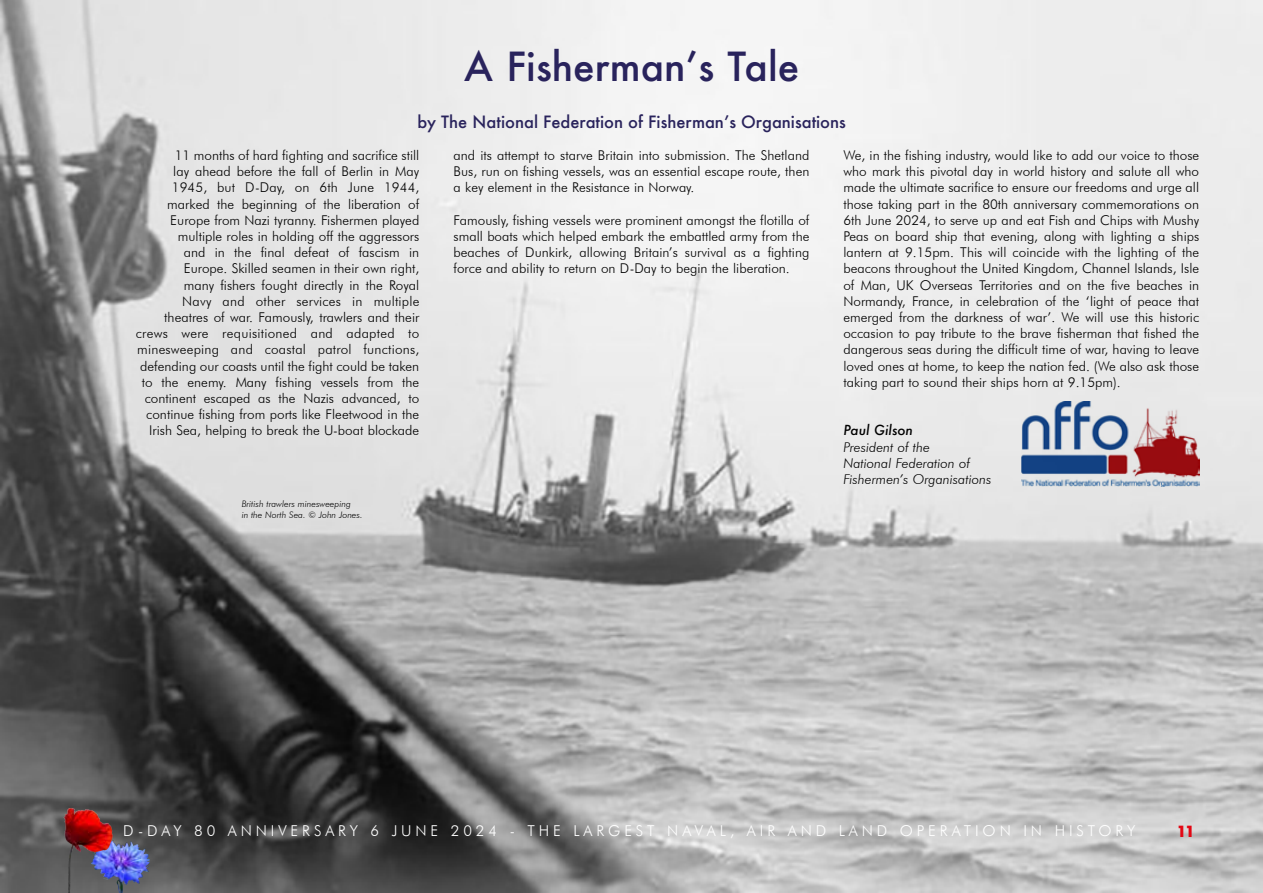
<style>
.page{position:relative;width:1263px;height:893px;background:#fff}
.page>*{position:absolute;margin:0;border:0;box-sizing:border-box;transform-origin:0 0}
.t1{font:500 39px "Futura";color:#29235c}
.t2{font:500 16.5px "Futura";color:#29235c}
.t3{font:300 15px "Futura BT";letter-spacing:.26em;color:#fff}
.t4{font:700 15px "Futura";color:#e30613}
.t5{font:300 13.5px/16.2px "Futura BT";color:#000;text-align:justify}
.t6{font:italic 300 13.5px/16.2px "Futura BT";color:#000}
.t7{font:italic 500 13.5px "Futura";color:#000}
.t8{font:italic 300 9px/10.8px "Futura BT";color:#000}
</style>
<div class="page">
<img style="left:0;top:0;width:1263px;height:892px">
<img style="left:99px;top:840px;width:14px;height:5px">
<img style="left:64px;top:808px;width:8px;height:53px">
<img style="left:1021px;top:402px;width:178px;height:84px">
<h1 class="t1" style="left:464px;top:40px;width:337px">A Fisherman’s Tale</h1>
<p class="t2" style="left:418px;top:110px;width:430px">by The National Federation of Fisherman’s Organisations</p>
<p class="t5" style="left:136px;top:147px;width:285px;text-align:right">11 months of hard fighting and sacrifice still<br>lay ahead before the fall of Berlin in May 1945, but D-Day, on 6th June 1944, marked the beginning of the liberation of Europe from Nazi tyranny. Fishermen played multiple roles in holding off the aggressors<br>and in the final defeat of fascism in<br>Europe. Skilled seamen in their own right,<br>many fishers fought directly in the Royal<br>Navy and other services in multiple theatres of war. Famously, trawlers and their crews were requisitioned and adapted to minesweeping and coastal patrol functions, defending our coasts until the fight could be taken to the enemy. Many fishing vessels from the continent escaped as the Nazis advanced, to continue fishing from ports like Fleetwood in the Irish Sea, helping to break the U-boat blockade</p>
<p class="t5" style="left:454px;top:147px;width:357px">and its attempt to starve Britain into submission. The Shetland Bus, run on fishing vessels, was an essential escape route, then a key element in the Resistance in Norway.</p>
<p class="t5" style="left:454px;top:212px;width:357px">Famously, fishing vessels were prominent amongst the flotilla of small boats which helped embark the embattled army from the beaches of Dunkirk, allowing Britain’s survival as a fighting force and ability to return on D-Day to begin the liberation.</p>
<p class="t8" style="left:242px;top:499px;width:122px">British trawlers minesweeping<br>in the North Sea. © John Jones.</p>
<p class="t5" style="left:843px;top:147px;width:357px">We, in the fishing industry, would like to add our voice to those who mark this pivotal day in world history and salute all who made the ultimate sacrifice to ensure our freedoms and urge all those taking part in the 80th anniversary commemorations on 6th June 2024, to serve up and eat Fish and Chips with Mushy Peas on board ship that evening, along with lighting a ships lantern at 9.15pm. This will coincide with the lighting of the beacons throughout the United Kingdom, Channel Islands, Isle of Man, UK Overseas Territories and on the five beaches in Normandy, France, in celebration of the ‘light of peace that emerged from the darkness of war’. We will use this historic occasion to pay tribute to the brave fisherman that fished the dangerous seas during the difficult time of war, having to leave loved ones at home, to keep the nation fed. (We also ask those taking part to sound their ships horn at 9.15pm).</p>
<p class="t7" style="left:843px;top:421px;width:71px">Paul Gilson</p>
<p class="t6" style="left:843px;top:439px;width:150px">President of the<br>National Federation of<br>Fishermen’s Organisations</p>
<p class="t3" style="left:123px;top:821px;width:1013px">D-DAY 80 ANNIVERSARY 6 JUNE 2024 - THE LARGEST NAVAL, AIR AND LAND OPERATION IN HISTORY</p>
<p class="t4" style="left:1176px;top:820px;width:20px">11</p>
</div>
